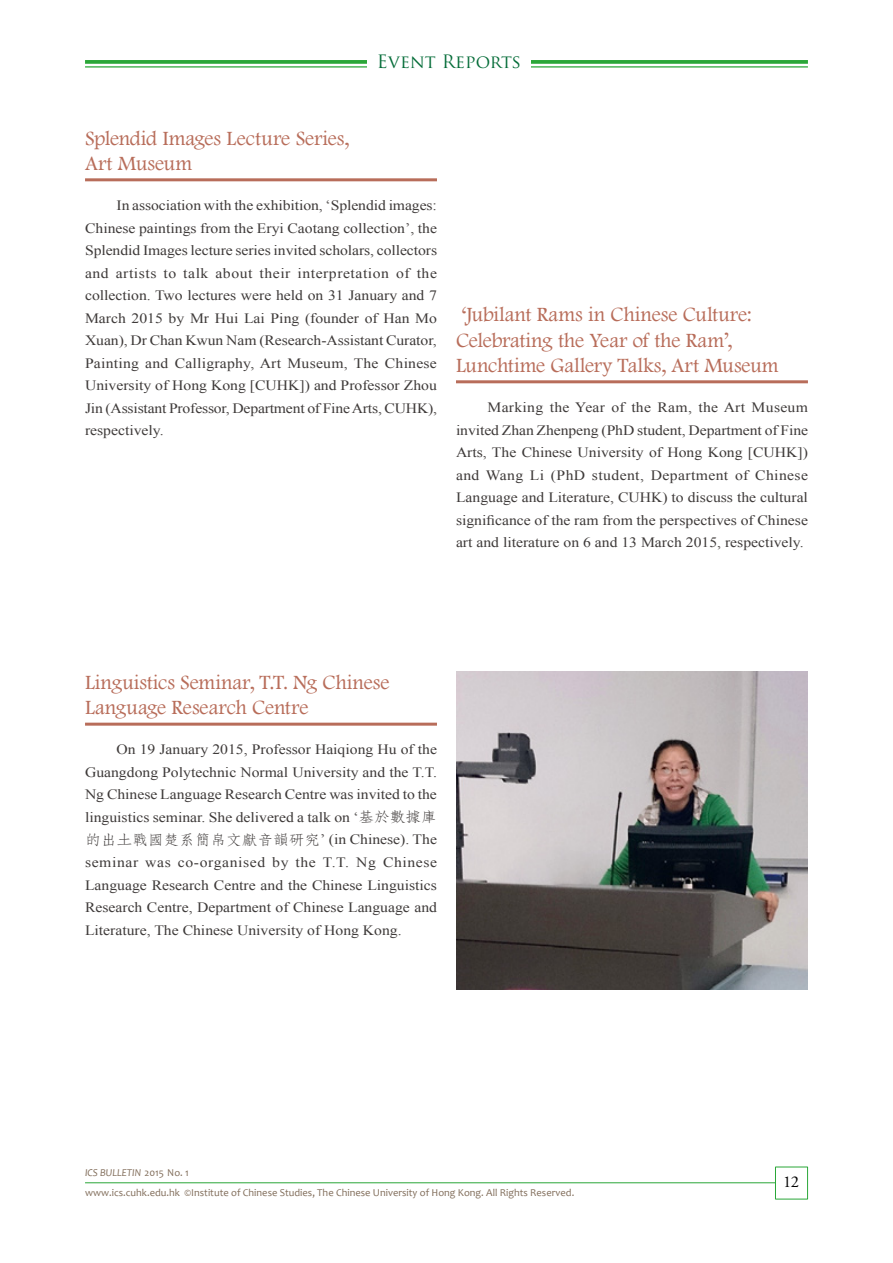
<style>
.page{position:relative;width:893px;height:1263px;background:#fff}
.page>*{position:absolute;margin:0;border:0;box-sizing:border-box;transform-origin:0 0}
.t1{font:21px/25.5px "Footlight MT Light";letter-spacing:-.005em;color:#b86d5a}
.t2{font:18px "Trajan Pro";color:#046c38}
.t3{font:16.5px "Adobe Garamond Pro";color:#000}
.t4{font:14.25px/22.5px "Times New Roman";color:#3e3a39;text-align:justify;scale:1.1 1}
.t5{font:10.5px "Candara";color:#816d5a}
.t6{font:italic 10.5px "Candara";color:#816d5a}
.s1{font-family:"DF Fang Song W4 WINP BF"}
.s2{font-style:normal}
</style>
<div class="page">
<div style="left:775px;top:1166px;width:33px;height:33px;background:#fff;border:1px solid #2aa738"></div>
<hr style="left:85px;top:1182px;width:690px;height:1px;background:#2aa738">
<svg style="left:85px;top:60px;width:723px;height:4px;background:#36ac44"></svg>
<hr style="left:85px;top:66px;width:723px;height:2px;background:#2aa738">
<div style="left:367px;top:53px;width:164px;height:31px;background:#fff"></div>
<img style="left:456px;top:672px;width:352px;height:318px">
<hr style="left:85px;top:178px;width:352px;height:3px;background:#b86d5a">
<hr style="left:85px;top:723px;width:352px;height:3px;background:#b86d5a">
<hr style="left:456px;top:380px;width:352px;height:3px;background:#b86d5a">
<p class="t2" style="left:377px;top:50px;width:146px">Event Reports</p>
<h1 class="t1" style="left:85px;top:125px;width:266px">Splendid Images Lecture Series,<br>Art Museum</h1>
<p class="t4" style="left:85px;top:194px;width:322px;text-indent:32px">In association with the exhibition, ‘Splendid images:<br>Chinese paintings from the Eryi Caotang collection’, the Splendid Images lecture series invited scholars, collectors and artists to talk about their interpretation of the collection. Two lectures were held on 31 January and 7<br>March 2015 by Mr Hui Lai Ping (founder of Han Mo Xuan), Dr Chan Kwun Nam (Research-Assistant Curator, Painting and Calligraphy, Art Museum, The Chinese University of Hong Kong [CUHK]) and Professor Zhou Jin (Assistant Professor, Department of Fine Arts, CUHK), respectively.</p>
<h1 class="t1" style="left:456px;top:301px;width:324px">‘Jubilant Rams in Chinese Culture:<br>Celebrating the Year of the Ram’,<br>Lunchtime Gallery Talks, Art Museum</h1>
<p class="t4" style="left:456px;top:396px;width:322px;text-indent:32px">Marking the Year of the Ram, the Art Museum invited Zhan Zhenpeng (PhD student, Department of Fine Arts, The Chinese University of Hong Kong [CUHK]) and Wang Li (PhD student, Department of Chinese Language and Literature, CUHK) to discuss the cultural significance of the ram from the perspectives of Chinese art and literature on 6 and 13 March 2015, respectively.</p>
<h1 class="t1" style="left:85px;top:669px;width:306px">Linguistics Seminar, T.T. Ng Chinese<br>Language Research Centre</h1>
<p class="t4" style="left:85px;top:738px;width:322px;text-indent:32px">On 19 January 2015, Professor Haiqiong Hu of the Guangdong Polytechnic Normal University and the T.T.<br>Ng Chinese Language Research Centre was invited to the linguistics seminar. She delivered a talk on ‘<span class="s1">基於數據庫的出土戰國楚系簡帛文獻音韻研究</span>’ (in Chinese). The seminar was co-organised by the T.T. Ng Chinese Language Research Centre and the Chinese Linguistics Research Centre, Department of Chinese Language and Literature, The Chinese University of Hong Kong.</p>
<p class="t6" style="left:85px;top:1166px;width:105px">ICS BULLETIN <span class="s2">2015 No. 1</span></p>
<p class="t5" style="left:85px;top:1186px;width:491px">www.ics.cuhk.edu.hk ©Institute of Chinese Studies, The Chinese University of Hong Kong. All Rights Reserved.</p>
<p class="t3" style="left:783px;top:1172px;width:18px">12</p>
</div>
